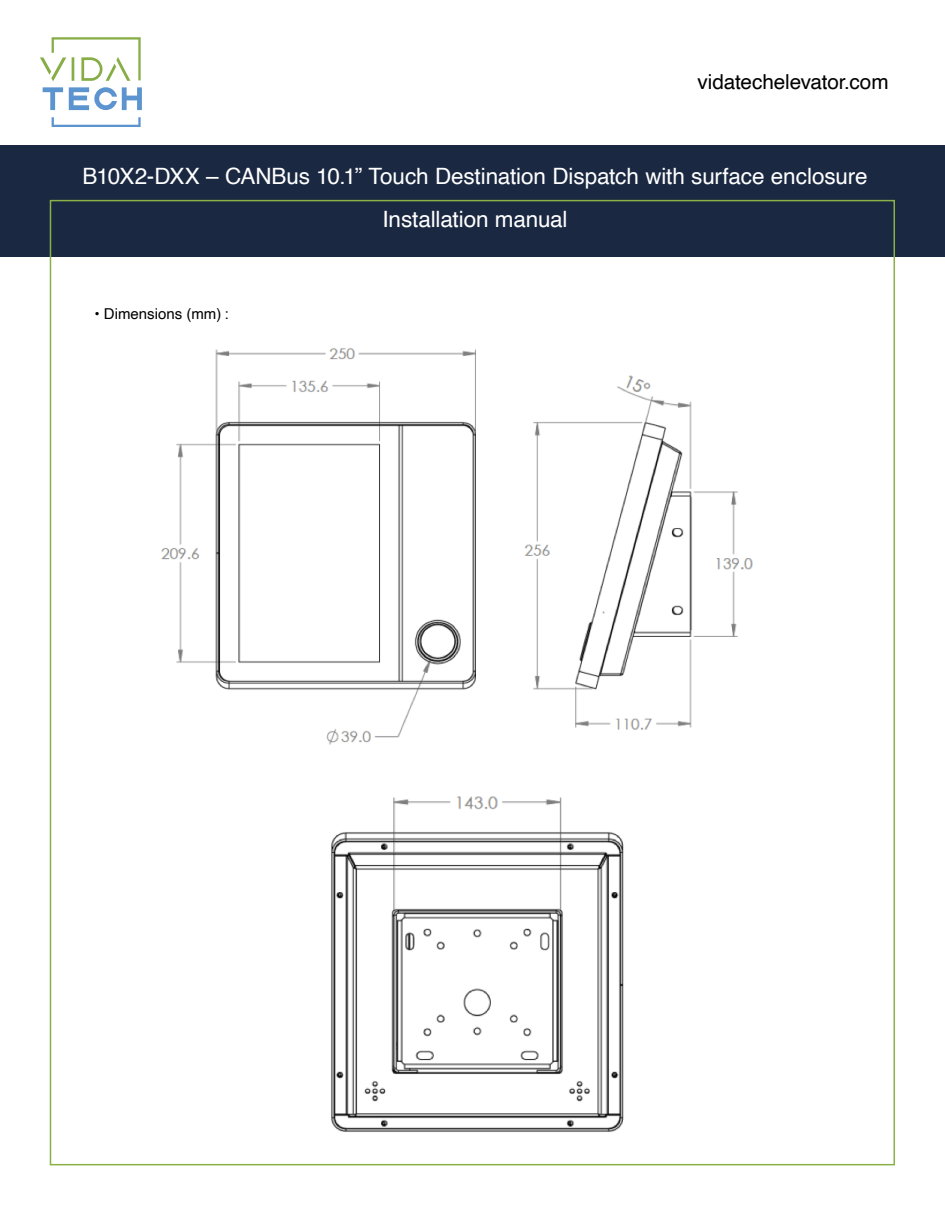
<style>
.page{position:relative;width:945px;height:1215px;background:#fff}
.page>*{position:absolute;margin:0;border:0;box-sizing:border-box;transform-origin:0 0}
.t1{font:22.5px/43.5px "Helvetica";letter-spacing:-.005em;color:#fff;text-align:center}
.t2{font:20.7px "Helvetica";letter-spacing:-.005em;color:#000}
.t3{font:15px "Helvetica";color:#000}
</style>
<div class="page">
<svg style="left:43px;top:87px;width:99px;height:40px"></svg>
<svg style="left:40px;top:37px;width:101px;height:44px"></svg>
<div style="left:0;top:145px;width:945px;height:111px;background:#1a2841"></div>
<img style="left:161px;top:348px;width:592px;height:397px">
<img style="left:331px;top:796px;width:293px;height:336px">
<p class="t2" style="left:698px;top:65px;width:192px">vidatechelevator.com</p>
<p class="t1" style="left:83px;top:155px;width:787px">B10X2-DXX – CANBus 10.1” Touch Destination Dispatch with surface enclosure<br>Installation manual</p>
<p class="t3" style="left:94px;top:303px;width:136px">• Dimensions (mm) :</p>
</div>
